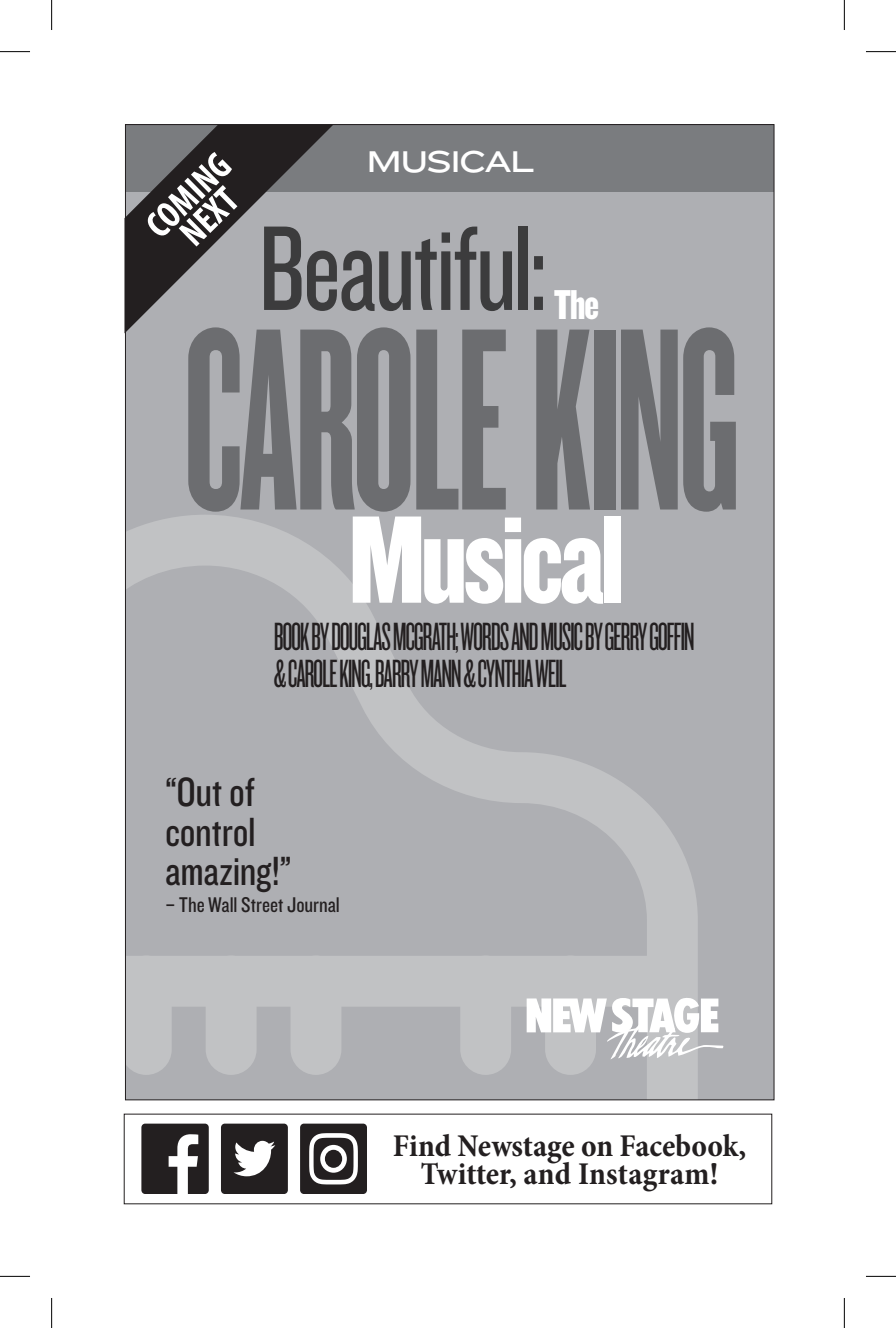
<style>
.page{position:relative;width:896px;height:1328px;background:#fff}
.page>*{position:absolute;margin:0;border:0;box-sizing:border-box;transform-origin:0 0}
.t1{font:270px "Knockout HTF66 Full Flyweight";letter-spacing:-.015em;color:#6c6d70}
.t2{font:129.4px "Knockout HTF69 Full Liteweight";letter-spacing:-.035em;color:#fff}
.t3{font:125.2px "Knockout HTF28 Junior Featherwt";letter-spacing:-.02em;color:#3c3c3d}
.t4{font:43.4px "Knockout HTF69 Full Liteweight";color:#fff}
.t5{font:42.4px/39.6px "Knockout HTF29 Junior Liteweight";letter-spacing:-.005em;color:#231f20}
.t6{font:41px/36.8px "Knockout HTF26 Junior Flyweight";letter-spacing:-.03em;color:#231f20}
.t7{font:700 condensed 37.6px/29.8px "Myriad Pro";color:#fff;text-align:center}
.t8{font:700 condensed 32px/28px "Minion Pro";color:#231f20;text-align:center}
.t9{font:31px "Knockout HTF34 Junior Sumo";letter-spacing:-.035em;color:#fff}
.t10{font:22px "Knockout HTF29 Junior Liteweight";color:#231f20}
</style>
<div class="page">
<div style="left:125px;top:125px;width:648px;height:974px;background:#aeafb3"></div>
<div style="left:125px;top:125px;width:648px;height:67px;background:#7a7c7f"></div>
<svg style="left:127px;top:515px;width:570px;height:582px"></svg>
<svg style="left:526px;top:997px;width:197px;height:62px"></svg>
<svg style="left:124px;top:125px;width:209px;height:208px"></svg>
<div style="left:300px;top:1123px;width:67px;height:70px;background:#231f20;border-radius:4px"></div>
<svg style="left:309px;top:1133px;width:49px;height:51px"></svg>
<svg style="left:141px;top:1123px;width:68px;height:70px"></svg>
<div style="left:221px;top:1123px;width:67px;height:70px;background:#231f20;border-radius:4px"></div>
<svg style="left:233px;top:1140px;width:42px;height:36px"></svg>
<hr style="left:0;top:51px;width:30px;height:1px;background:#000">
<hr style="left:865px;top:51px;width:30px;height:1px;background:#000">
<hr style="left:0;top:1275px;width:30px;height:1px;background:#000">
<hr style="left:865px;top:1275px;width:30px;height:1px;background:#000">
<hr style="left:51px;top:0;width:1px;height:30px;background:#000">
<hr style="left:51px;top:1297px;width:1px;height:30px;background:#000">
<hr style="left:843px;top:0;width:1px;height:30px;background:#000">
<hr style="left:843px;top:1297px;width:1px;height:30px;background:#000">
<p class="t7" style="left:141px;top:220px;width:104px;rotate:-45deg">COMING<br>NEXT</p>
<p class="t9" style="left:366px;top:144px;width:169px">MUSICAL</p>
<h3 class="t3" style="left:258px;top:206px;width:291px">Beautiful:</h3>
<p class="t4" style="left:554px;top:282px;width:47px">The</p>
<h1 class="t1" style="left:184px;top:286px;width:556px">CAROLE KING</h1>
<h2 class="t2" style="left:348px;top:492px;width:278px">Musical</h2>
<p class="t6" style="left:274px;top:619px;width:422px">BOOK BY DOUGLAS MCGRATH; WORDS AND MUSIC BY GERRY GOFFIN &amp; CAROLE KING, BARRY MANN &amp; CYNTHIA WEIL</p>
<p class="t5" style="left:165px;top:773px;width:128px">“Out of control amazing!”</p>
<p class="t10" style="left:165px;top:893px;width:176px">– The Wall Street Journal</p>
<p class="t8" style="left:393px;top:1131px;width:355px">Find Newstage on Facebook,<br>Twitter, and Instagram!</p>
</div>
